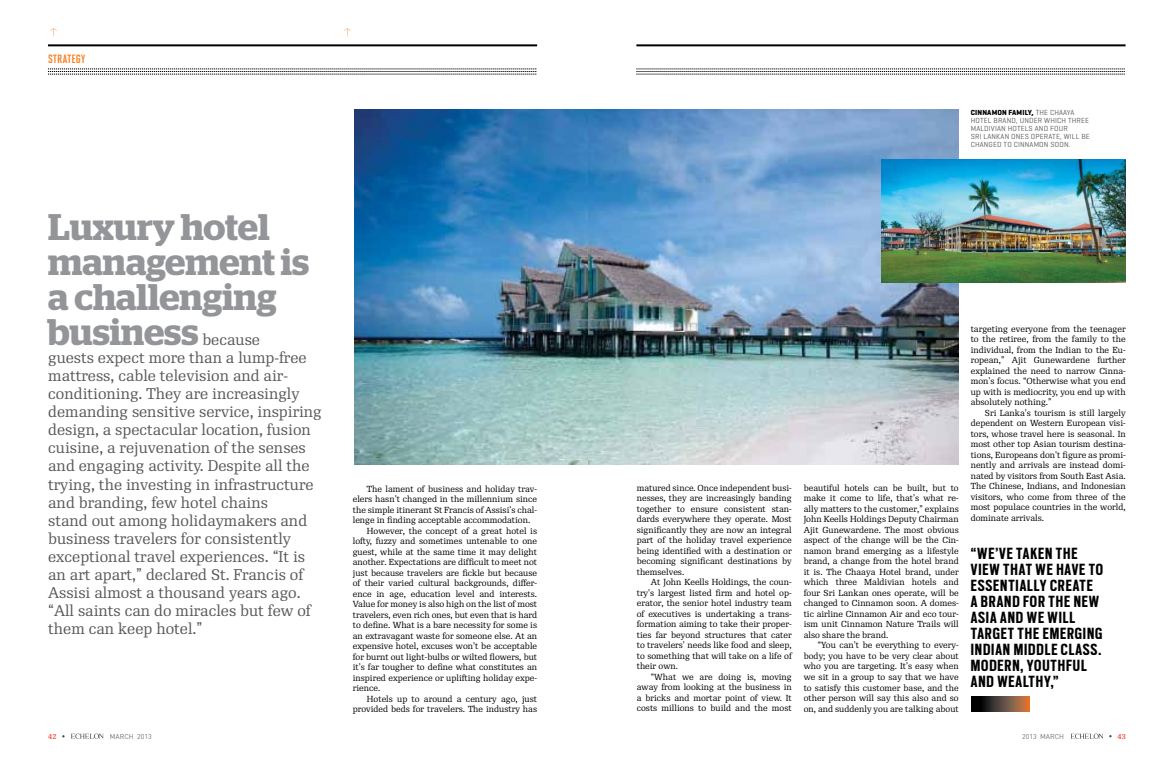
<style>
.page{position:relative;width:1174px;height:760px;background:#fff}
.page>*{position:absolute;margin:0;border:0;box-sizing:border-box;transform-origin:0 0}
.t1{font:600 37px/35px "Stag";color:#939598}
.t2{font:700 18px/16px "Scout Cond";letter-spacing:.05em;color:#000}
.t3{font:15px/18px "Re Public";color:#58595b}
.t4{font:700 12px "Solano Gothic MVB Pro";letter-spacing:.02em;color:#f58020}
.t5{font:8.5px/10.5px "Re Public";color:#000;text-align:justify}
.t6{font:7.5px/8px "Geogrotesque";letter-spacing:.02em;color:#58595b}
.t7{font:7px "DIN";color:#717275}
.t8{font:6.9px "Re Public Text";color:#ec4132}
.s1{font-weight:700;color:#000}
</style>
<div class="page">
<svg style="left:71px;top:733px;width:33px;height:5px"></svg>
<svg style="left:1070px;top:733px;width:33px;height:6px"></svg>
<img style="left:355px;top:109px;width:603px;height:355px">
<img style="left:881px;top:159px;width:244px;height:123px">
<svg style="left:636px;top:69px;width:489px;height:6px"></svg>
<hr style="left:636px;top:44px;width:489px;height:2px;background:#000">
<svg style="left:51px;top:28px;width:6px;height:9px"></svg>
<svg style="left:344px;top:28px;width:7px;height:9px"></svg>
<svg style="left:48px;top:69px;width:488px;height:6px"></svg>
<hr style="left:48px;top:44px;width:489px;height:2px;background:#000">
<svg style="left:971px;top:696px;width:58px;height:15px"></svg>
<h3 class="t4" style="left:48px;top:52px;width:39px">STRATEGY</h3>
<h1 class="t1" style="left:48px;top:210px;width:262px">Luxury hotel management is a challenging business</h1>
<p class="t3" style="left:48px;top:331px;width:275px;text-indent:154px">because<br>guests expect more than a lump-free mattress, cable television and air&shy;conditioning. They are increasingly demanding sensitive service, inspiring design, a spectacular location, fusion cuisine, a rejuvenation of the senses and engaging activity. Despite all the trying, the investing in infrastructure and branding, few hotel chains<br>stand out among holidaymakers and business travelers for consistently exceptional travel experiences. “It is an art apart,” declared St. Francis of Assisi almost a thousand years ago. “All saints can do miracles but few of them can keep hotel.”</p>
<p class="t5" style="left:367px;top:483px;width:172px">The lament of business and holiday trav-</p>
<p class="t5" style="left:353px;top:494px;width:186px">elers hasn’t changed in the millennium since</p>
<p class="t5" style="left:353px;top:504px;width:186px">the simple itinerant St Francis of Assisi’s chal-</p>
<p class="t5" style="left:353px;top:515px;width:179px">lenge in finding acceptable accommodation.</p>
<p class="t5" style="left:367px;top:525px;width:172px">However, the concept of a great hotel is</p>
<p class="t5" style="left:353px;top:536px;width:186px">lofty, fuzzy and sometimes untenable to one</p>
<p class="t5" style="left:353px;top:546px;width:186px">guest, while at the same time it may delight</p>
<p class="t5" style="left:353px;top:557px;width:186px">another. Expectations are difficult to meet not</p>
<p class="t5" style="left:353px;top:567px;width:186px">just because travelers are fickle but because</p>
<p class="t5" style="left:353px;top:578px;width:186px">of their varied cultural backgrounds, differ-</p>
<p class="t5" style="left:353px;top:588px;width:186px">ence in age, education level and interests.</p>
<p class="t5" style="left:353px;top:599px;width:186px">Value for money is also high on the list of most</p>
<p class="t5" style="left:353px;top:609px;width:186px">travelers, even rich ones, but even that is hard</p>
<p class="t5" style="left:353px;top:620px;width:186px">to define. What is a bare necessity for some is</p>
<p class="t5" style="left:353px;top:630px;width:186px">an extravagant waste for someone else. At an</p>
<p class="t5" style="left:353px;top:641px;width:186px">expensive hotel, excuses won’t be acceptable</p>
<p class="t5" style="left:353px;top:651px;width:186px">for burnt out light-bulbs or wilted flowers, but</p>
<p class="t5" style="left:353px;top:662px;width:186px">it’s far tougher to define what constitutes an</p>
<p class="t5" style="left:353px;top:672px;width:186px">inspired experience or uplifting holiday expe-</p>
<p class="t5" style="left:353px;top:683px;width:29px">rience.</p>
<p class="t5" style="left:367px;top:693px;width:172px">Hotels up to around a century ago, just</p>
<p class="t5" style="left:353px;top:704px;width:186px">provided beds for travelers. The industry has</p>
<p class="t6" style="left:970px;top:108px;width:121px"><span class="s1">CINNAMON FAMILY,</span> THE CHAAYA<br>HOTEL BRAND, UNDER WHICH THREE<br>MALD IVIAN HOTELS AND FOUR<br>SRI LANKAN ONES OPERATE, WILL BE<br>CHANGED TO CINNAMON SOON.</p>
<p class="t5" style="left:637px;top:482px;width:156px">matured since. Once independent busi&shy;nesses, they are increasingly banding together to ensure consistent stan&shy;dards everywhere they operate. Most significantly they are now an integral part of the holiday travel experience being identified with a destination or becoming significant destinations by themselves.</p>
<p class="t5" style="left:637px;top:577px;width:156px;text-indent:14px">At John Keells Holdings, the coun&shy;try’s largest listed firm and hotel op&shy;erator, the senior hotel industry team of executives is undertaking a trans&shy;formation aiming to take their proper&shy;ties far beyond structures that cater to travelers’ needs like food and sleep, to something that will take on a life of their own.</p>
<p class="t5" style="left:637px;top:671px;width:156px;text-indent:14px">“What we are doing is, moving away from looking at the business in a bricks and mortar point of view. It costs millions to build and the most</p>
<p class="t5" style="left:803px;top:482px;width:156px">beautiful hotels can be built, but to make it come to life, that’s what re&shy;ally matters to the customer,” explains John Keells Holdings Deputy Chairman Ajit Gunewardene. The most obvious aspect of the change will be the Cin&shy;namon brand emerging as a lifestyle brand, a change from the hotel brand it is. The Chaaya Hotel brand, under which three Maldivian hotels and four Sri Lankan ones operate, will be changed to Cinnamon soon. A domes&shy;tic airline Cinnamon Air and eco tour&shy;ism unit Cinnamon Nature Trails will also share the brand.</p>
<p class="t5" style="left:803px;top:640px;width:156px;text-indent:14px">“You can’t be everything to every&shy;body; you have to be very clear about who you are targeting. It’s easy when we sit in a group to say that we have to satisfy this customer base, and the other person will say this also and so on, and suddenly you are talking about</p>
<p class="t5" style="left:970px;top:323px;width:156px">targeting everyone from the teenager to the retiree, from the family to the individual, from the Indian to the Eu&shy;ropean,” Ajit Gunewardene further explained the need to narrow Cinna&shy;mon’s focus. “Otherwise what you end up with is mediocrity, you end up with absolutely nothing.”</p>
<p class="t5" style="left:970px;top:407px;width:156px;text-indent:14px">Sri Lanka’s tourism is still largely dependent on Western European visi&shy;tors, whose travel here is seasonal. In most other top Asian tourism destina&shy;tions, Europeans don’t figure as promi&shy;nently and arrivals are instead domi&shy;nated by visitors from South East Asia.<br>The Chinese, Indians, and Indonesian visitors, who come from three of the most populace countries in the world, dominate arrivals.</p>
<h2 class="t2" style="left:970px;top:545px;width:134px">“WE’VE TAKEN THE<br>VIEW THAT WE HAVE TO<br>ESSENTIALLY CREATE<br>A BRAND FOR THE NEW<br>ASIA AND WE WILL<br>TARGET THE EMERGING<br>INDIAN MIDDLE CLASS.<br>MODERN, YOUTHFUL<br>AND WEALTHY,”</h2>
<p class="t8" style="left:48px;top:732px;width:10px">42</p>
<p class="t7" style="left:110px;top:732px;width:44px">MARCH 2013</p>
<p class="t7" style="left:1022px;top:732px;width:44px">2013 MARCH</p>
<p class="t8" style="left:1117px;top:732px;width:10px">43</p>
</div>
